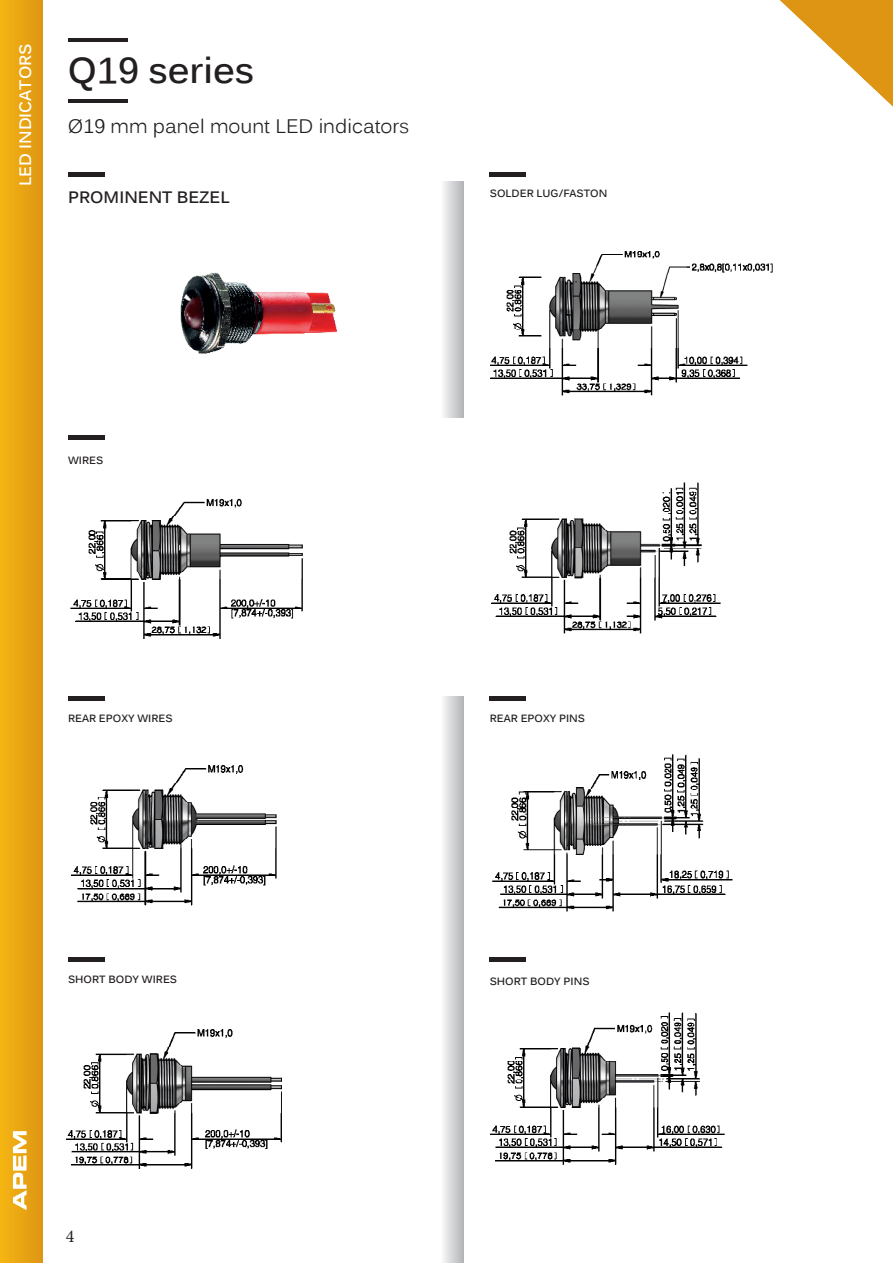
<style>
.page{position:relative;width:893px;height:1263px;background:#fff}
.page>*{position:absolute;margin:0;border:0;box-sizing:border-box;transform-origin:0 0}
.t1{font:700 36px "Kalinga";color:#231f20}
.t2{font:19.5px "Kalinga";color:#231f20}
.t3{font:18px "Minion Pro";color:#231f20}
.t4{font:700 16.5px "Kalinga";color:#231f20}
.t5{font:700 16.5px "Kalinga";color:#fff}
.t6{font:700 10.5px "Kalinga";color:#231f20}
</style>
<div class="page">
<hr style="left:68px;top:172px;width:36px;height:4px;background:#231f20">
<hr style="left:490px;top:172px;width:36px;height:4px;background:#231f20">
<img style="left:490px;top:251px;width:283px;height:145px">
<hr style="left:68px;top:435px;width:36px;height:4px;background:#231f20">
<img style="left:70px;top:498px;width:233px;height:141px">
<div style="left:68px;top:696px;width:36px;height:5px;background:#231f20"></div>
<div style="left:490px;top:696px;width:36px;height:5px;background:#231f20"></div>
<img style="left:71px;top:765px;width:206px;height:141px">
<hr style="left:68px;top:958px;width:36px;height:4px;background:#231f20">
<hr style="left:490px;top:958px;width:36px;height:4px;background:#231f20">
<img style="left:67px;top:1029px;width:215px;height:140px">
<img style="left:492px;top:754px;width:241px;height:158px">
<img style="left:490px;top:1012px;width:235px;height:153px">
<svg style="left:443px;top:181px;width:20px;height:1082px"></svg>
<hr style="left:68px;top:99px;width:59px;height:3px;background:#231f20">
<hr style="left:68px;top:38px;width:59px;height:3px;background:#231f20">
<img style="left:180px;top:272px;width:158px;height:82px">
<img style="left:443px;top:418px;width:278px;height:277px">
<div style="left:0;top:0;width:42px;height:1263px;background:linear-gradient(to right,#f5b513,#de9713)"></div>
<svg style="left:13px;top:1131px;width:14px;height:79px"></svg>
<svg style="left:780px;top:0;width:113px;height:106px"></svg>
<h3 class="t5" style="left:15px;top:186px;width:144px;rotate:-90deg">LED INDICATORS</h3>
<p class="t1" style="left:68px;top:47px;width:188px">Q19 series</p>
<p class="t2" style="left:68px;top:114px;width:343px">Ø19 mm panel mount LED indicators</p>
<p class="t4" style="left:68px;top:187px;width:163px">PROMINENT BEZEL</p>
<p class="t6" style="left:490px;top:187px;width:119px">SOLDER LUG/FASTON</p>
<p class="t6" style="left:68px;top:454px;width:37px">WIRES</p>
<p class="t6" style="left:68px;top:711px;width:106px">REAR EPOXY WIRES</p>
<p class="t6" style="left:490px;top:711px;width:97px">REAR EPOXY PINS</p>
<p class="t6" style="left:68px;top:972px;width:111px">SHORT BODY WIRES</p>
<h3 class="t3" style="left:66px;top:1224px;width:10px">4</h3>
<p class="t6" style="left:490px;top:974px;width:101px">SHORT BODY PINS</p>
</div>
